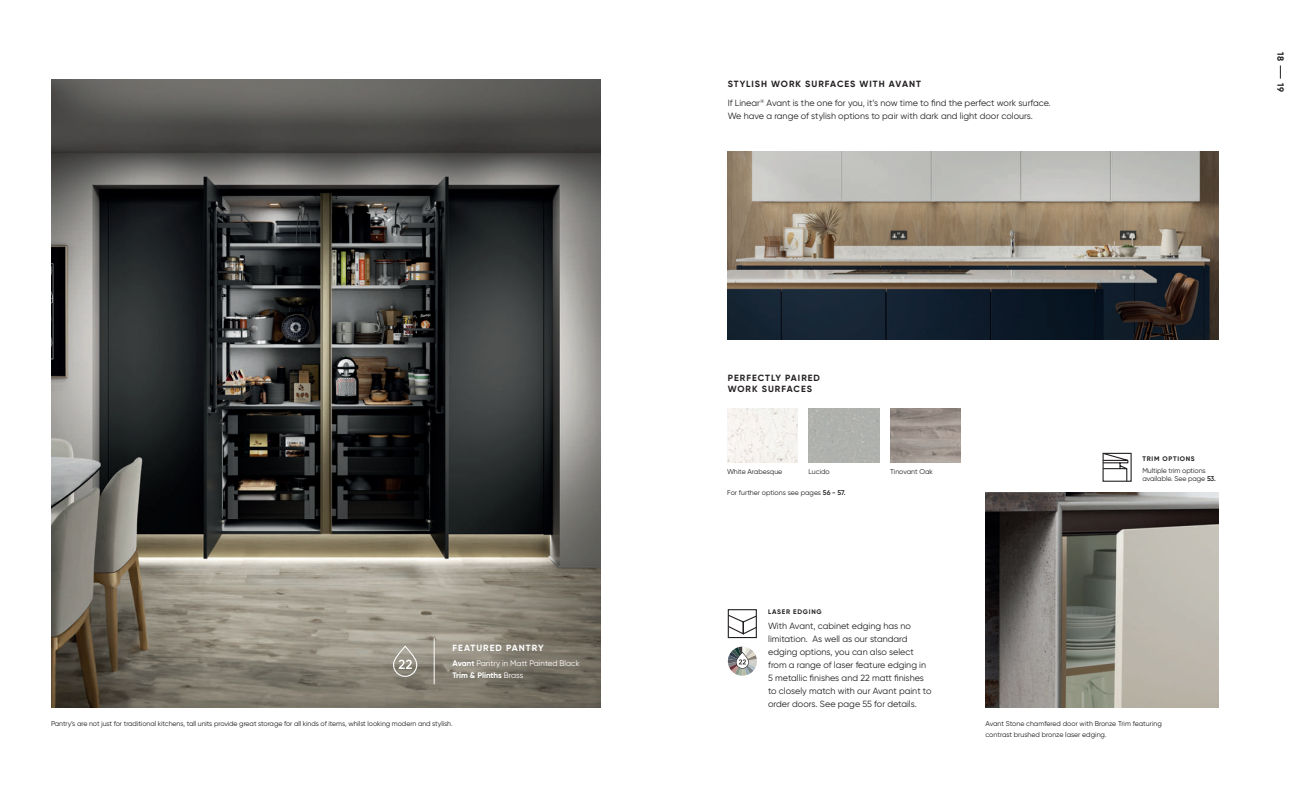
<style>
.page{position:relative;width:1304px;height:794px;background:#fff}
.page>*{position:absolute;margin:0;border:0;box-sizing:border-box;transform-origin:0 0}
.t1{font:9px/13px "Gilroy";color:#231f20}
.t2{font:700 9px/10.8px "Gilroy";letter-spacing:.11em;color:#231f20}
.t3{font:700 9px "Gilroy";letter-spacing:.11em;color:#fff}
.t4{font:8px/12px "Gilroy";color:#fff}
.t5{font:7px/11px "Gilroy";letter-spacing:-.01em;color:#231f20}
.t6{font:700 6.6px "Gilroy";letter-spacing:.11em;color:#231f20}
.s1{font-weight:700}
.s2{font-weight:600}
</style>
<div class="page">
<img style="left:51px;top:79px;width:550px;height:628px">
<img style="left:728px;top:151px;width:490px;height:188px">
<img style="left:890px;top:408px;width:71px;height:54px">
<img style="left:727px;top:408px;width:71px;height:54px">
<div style="left:809px;top:408px;width:70px;height:54px;background:#afb1ad"></div>
<svg style="left:1280px;top:65px;width:1px;height:14px"></svg>
<svg style="left:727px;top:609px;width:30px;height:29px"></svg>
<img style="left:985px;top:492px;width:233px;height:215px">
<svg style="left:1102px;top:452px;width:30px;height:30px"></svg>
<svg style="left:728px;top:646px;width:29px;height:29px"></svg>
<hr style="left:434px;top:638px;width:1px;height:46px;background:#fff">
<svg style="left:393px;top:645px;width:25px;height:32px"></svg>
<p class="t3" style="left:453px;top:642px;width:93px">FEATURED PANTRY</p>
<p class="t4" style="left:452px;top:657px;width:129px"><span class="s1">Avant</span> Pantry in Matt Painted Black<br><span class="s1">Trim &amp; Plinths</span> Brass</p>
<p class="t5" style="left:51px;top:718px;width:403px">Pantry’s are not just for traditional kitchens, tall units provide great storage for all kinds of items, whilst looking modern and stylish.</p>
<p class="t1" style="left:728px;top:75px;width:324px;line-height:18.7px"><span class="s1">STYLISH WORK SURFACES WITH AVANT<br></span>If Linear<sup>®</sup> Avant is the one for you, it’s now time to find the perfect work surface.</p>
<p class="t1" style="left:728px;top:109px;width:307px">We have a range of stylish options to pair with dark and light door colours.</p>
<p class="t2" style="left:1286px;top:52px;width:10px;rotate:90deg">18</p>
<p class="t2" style="left:1286px;top:83px;width:10px;rotate:90deg">19</p>
<p class="t2" style="left:728px;top:373px;width:94px">PERFECTLY PAIRED<br>WORK SURFACES</p>
<p class="t5" style="left:727px;top:466px;width:57px">White Arabesque</p>
<p class="t5" style="left:809px;top:466px;width:23px">Lucido</p>
<p class="t5" style="left:890px;top:466px;width:44px">Tinovant Oak</p>
<p class="t5" style="left:727px;top:487px;width:120px">For further options see pages <span class="s2">56 - 57.</span></p>
<p class="t6" style="left:768px;top:607px;width:55px">LASER EDGING</p>
<p class="t1" style="left:768px;top:619px;width:165px">With Avant, cabinet edging has no limitation. As well as our standard edging options, you can also select from a range of laser feature edging in 5 metallic finishes and 22 matt finishes to closely match with our Avant paint to order doors. See page 55 for details.</p>
<p class="t6" style="left:1142px;top:455px;width:54px">TRIM OPTIONS</p>
<p class="t5" style="left:1142px;top:466px;width:75px;line-height:8px">Multiple trim options available. See page <span class="s2">53.</span></p>
<p class="t5" style="left:985px;top:718px;width:178px">Avant Stone chamfered door with Bronze Trim featuring contrast brushed bronze laser edging.</p>
</div>
